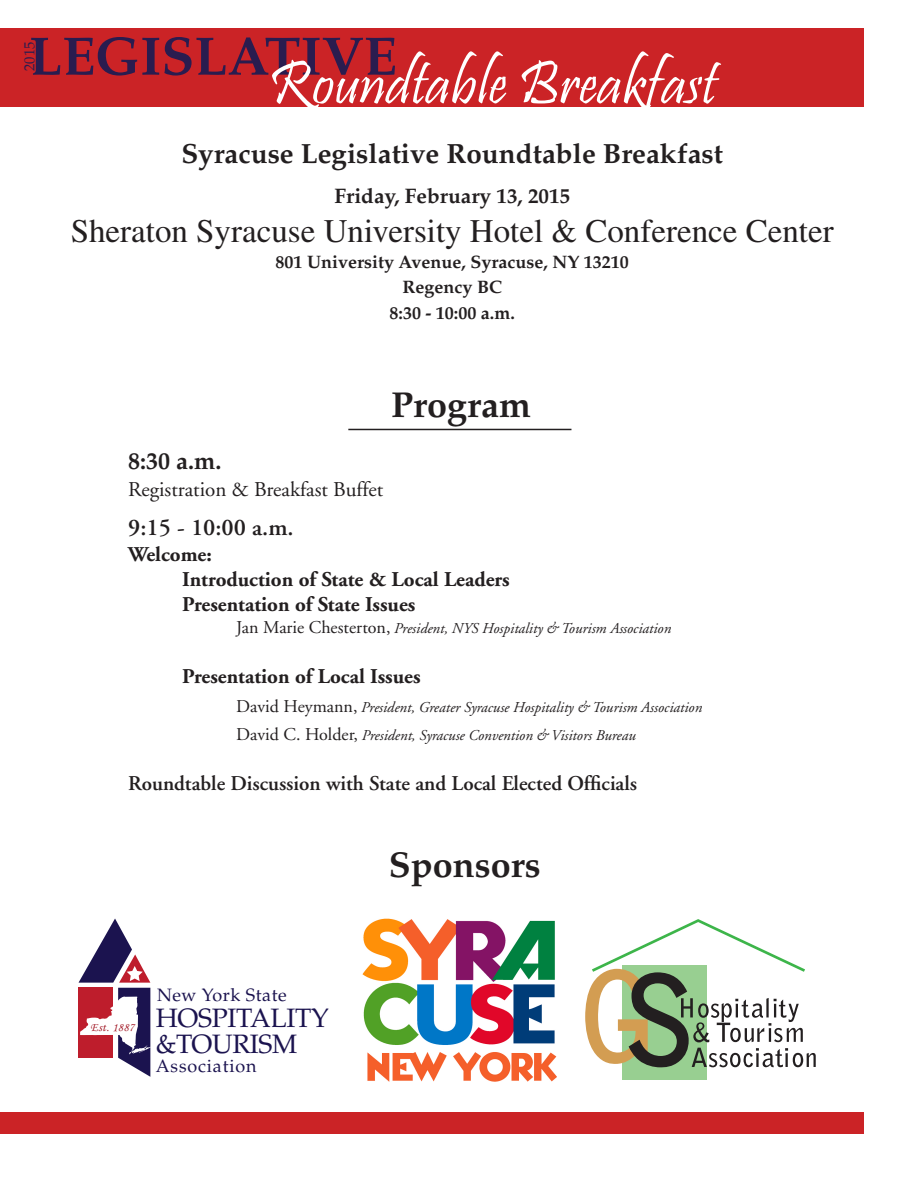
<style>
.page{position:relative;width:918px;height:1188px;background:#fff}
.page>*{position:absolute;margin:0;border:0;box-sizing:border-box;transform-origin:0 0}
.t1{font:63px "Pristina";color:#fff}
.t2{font:700 54.15px "Palatino";color:#2a1c4f}
.t3{font:700 36px "Palatino";color:#231f20}
.t4{font:33px "Times";color:#231f20}
.t5{font:700 27.75px "Palatino";color:#231f20}
.t6{font:26.55px/26.5px "Palatino";letter-spacing:-.01em;color:#1b134f}
.t7{font:600 24px "Adobe Garamond";color:#231f20}
.t8{font:700 24px "Palatino";color:#231f20}
.t9{font:700 21px "Adobe Garamond";color:#231f20}
.t10{font:600 21px "Adobe Garamond";color:#231f20}
.t11{font:21px "Adobe Garamond";color:#231f20}
.t12{font:700 21px "Palatino";color:#231f20}
.t13{font:700 18px "Palatino";color:#231f20}
.t14{font:17.85px "Palatino";letter-spacing:.045em;color:#1b134f}
.t15{font:italic 15px "Adobe Garamond";color:#231f20}
.t16{font:14.55px "Palatino";color:#2a1c4f}
.t17{font:11.85px "Monotype Corsiva";letter-spacing:.03em;color:#a01522}
.s1{font-style:normal;font-size:18px}
</style>
<div class="page">
<div style="left:0;top:28px;width:864px;height:79px;background:#cb2326"></div>
<div style="left:0;top:1112px;width:864px;height:22px;background:#cb2326"></div>
<hr style="left:348px;top:429px;width:223px;height:1px;background:#231f20">
<svg style="left:79px;top:919px;width:72px;height:158px"></svg>
<img style="left:363px;top:919px;width:194px;height:163px">
<div style="left:622px;top:965px;width:85px;height:115px;background:#98cf91"></div>
<svg style="left:585px;top:919px;width:231px;height:148px"></svg>
<p class="t2" style="left:29px;top:25px;width:369px">LEGISLATIVE</p>
<p class="t16" style="left:21px;top:71px;width:31px;rotate:-90deg">2015</p>
<p class="t1" style="left:268px;top:48px;width:450px">Roundtable Breakfast</p>
<p class="t5" style="left:181px;top:138px;width:543px">Syracuse Legislative Roundtable Breakfast</p>
<p class="t12" style="left:334px;top:183px;width:237px">Friday, February 13, 2015</p>
<p class="t4" style="left:71px;top:213px;width:765px">Sheraton Syracuse University Hotel &amp; Conference Center</p>
<p class="t13" style="left:276px;top:251px;width:355px">801 University Avenue, Syracuse, NY 13210</p>
<p class="t13" style="left:402px;top:277px;width:101px">Regency BC</p>
<p class="t13" style="left:390px;top:302px;width:127px">8:30 - 10:00 a.m.</p>
<p class="t3" style="left:391px;top:383px;width:142px">Program</p>
<p class="t8" style="left:128px;top:446px;width:95px">8:30 a.m.</p>
<p class="t11" style="left:128px;top:478px;width:257px">Registration &amp; Breakfast Buffet</p>
<p class="t7" style="left:128px;top:515px;width:167px">9:15 - 10:00 a.m.</p>
<p class="t9" style="left:128px;top:543px;width:85px">Welcome:</p>
<p class="t9" style="left:182px;top:568px;width:329px">Introduction of State &amp; Local Leaders</p>
<p class="t9" style="left:182px;top:593px;width:235px">Presentation of State Issues</p>
<p class="t15" style="left:236px;top:620px;width:437px"><span class="s1">Jan Marie Chesterton,</span> President, NYS Hospitality &amp; Tourism Association</p>
<p class="t9" style="left:182px;top:665px;width:240px">Presentation of Local Issues</p>
<p class="t15" style="left:236px;top:699px;width:467px"><span class="s1">David Heymann,</span> President, Greater Syracuse Hospitality &amp; Tourism Association</p>
<p class="t15" style="left:236px;top:727px;width:401px"><span class="s1">David C. Holder,</span> President, Syracuse Convention &amp; Visitors Bureau</p>
<p class="t10" style="left:128px;top:772px;width:510px">Roundtable Discussion with State and Local Elected Officials</p>
<p class="t17" style="left:90px;top:1020px;width:46px">Est. 1887</p>
<p class="t14" style="left:157px;top:984px;width:131px">New York State</p>
<p class="t6" style="left:156px;top:1005px;width:174px">HOSPITALITY &amp;TOURISM</p>
<p class="t14" style="left:156px;top:1055px;width:102px">Association</p>
<p class="t3" style="left:389px;top:844px;width:153px">Sponsors</p>
</div>
